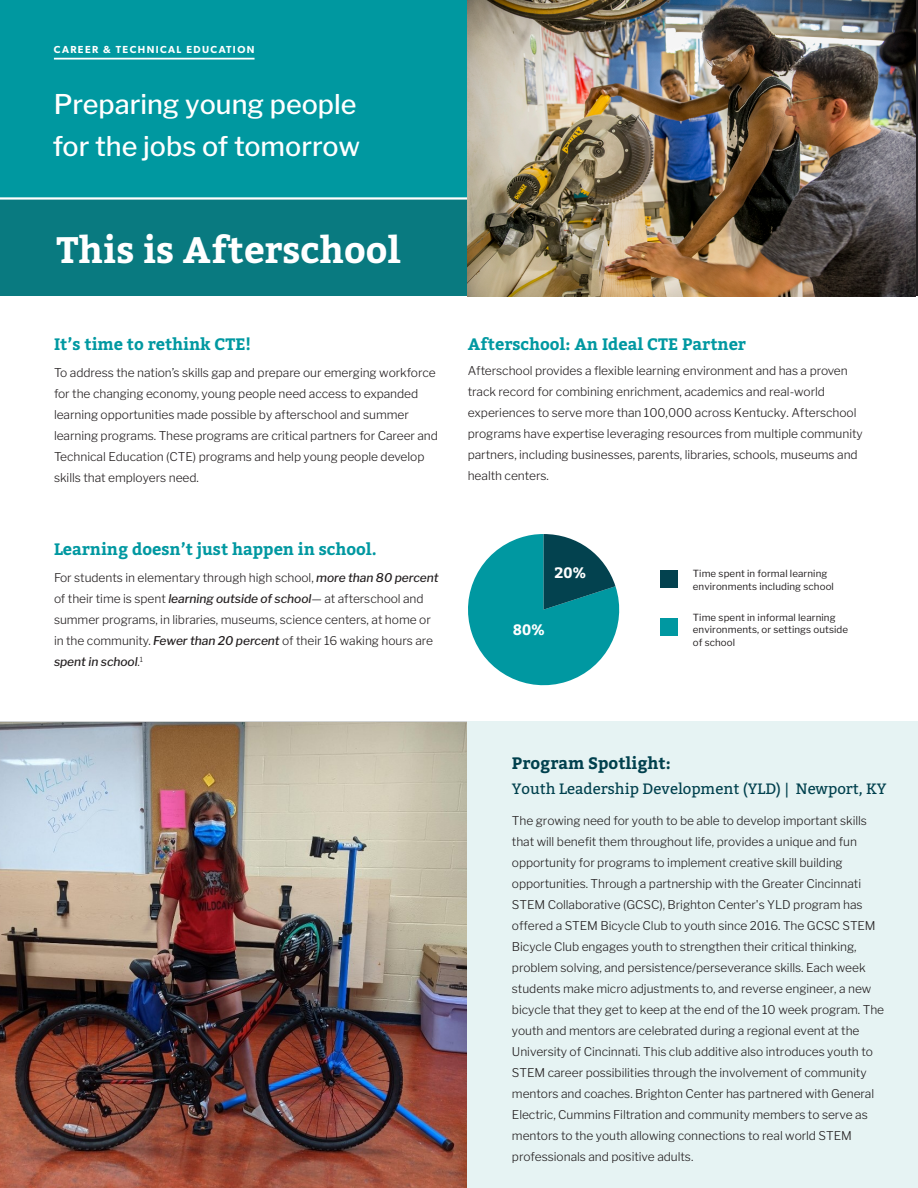
<style>
.page{position:relative;width:918px;height:1188px;background:#fff}
.page>*{position:absolute;margin:0;border:0;box-sizing:border-box;transform-origin:0 0}
.t1{font:700 36.75px "Bitter";color:#fff}
.BODY{font:500 27px/42px "Libre Franklin";color:#fff}
.body{font:700 16.5px "Bitter";color:#0098a1}
.body-2{font:700 16.5px "Bitter";color:#00404d}
.body-3{font:15px "Bitter";color:#00404d}
.BODY-2{font:700 15px "Bitter";color:#fff}
.body-4{font:300 12px/21px "Libre Franklin";letter-spacing:-.005em;color:#231f20}
.underline{font:600 10.2px "Gibson";letter-spacing:.14em;color:#fff}
.Subhead{font:9.75px/12.5px "Libre Franklin";letter-spacing:.01em;color:#231f20}
.s1{font-weight:500;font-style:italic}
</style>
<div class="page">
<div style="left:0;top:0;width:477px;height:250px;background:#0098a0"></div>
<div style="left:0;top:200px;width:468px;height:96px;background:#097a80"></div>
<hr style="left:0;top:197px;width:468px;height:3px;background:#fff">
<img style="left:467px;top:0;width:448px;height:296px">
<div style="left:660px;top:570px;width:17px;height:18px;background:#03424f"></div>
<div style="left:660px;top:618px;width:17px;height:18px;background:#0098a1"></div>
<svg style="left:468px;top:534px;width:152px;height:152px"></svg>
<div style="left:468px;top:722px;width:450px;height:466px;background:#e6f3f3"></div>
<hr style="left:54px;top:58px;width:201px;height:2px;background:#fff">
<img style="left:0;top:723px;width:467px;height:465px">
<p class="underline" style="left:54px;top:44px;width:202px">CAREER &amp; TECHNICAL EDUCATION</p>
<p class="BODY" style="left:53px;top:83px;width:309px">Preparing young people for the jobs of tomorrow</p>
<p class="t1" style="left:57px;top:228px;width:346px">This is Afterschool</p>
<p class="body" style="left:54px;top:335px;width:199px">It’s time to rethink CTE!</p>
<p class="body-4" style="left:54px;top:363px;width:386px">To address the nation’s skills gap and prepare our emerging workforce for the changing economy, young people need access to expanded learning opportunities made possible by afterschool and summer learning programs. These programs are critical partners for Career and Technical Education (CTE) programs and help young people develop skills that employers need.</p>
<p class="body" style="left:468px;top:335px;width:280px">Afterschool: An Ideal CTE Partner</p>
<p class="body-4" style="left:468px;top:360px;width:397px">Afterschool provides a flexible learning environment and has a proven track record for combining enrichment, academics and real-world experiences to serve more than 100,000 across Kentucky. Afterschool programs have expertise leveraging resources from multiple community partners, including businesses, parents, libraries, schools, museums and health centers.</p>
<p class="body" style="left:54px;top:540px;width:324px">Learning doesn’t just happen in school.</p>
<p class="body-4" style="left:54px;top:568px;width:386px">For students in elementary through high school, <span class="s1">more than 80 percent </span>of their time is spent <span class="s1">learning outside of school</span>— at afterschool and summer programs, in libraries, museums, science centers, at home or in the community. <span class="s1">Fewer than 20 percent</span> of their 16 waking hours are <span class="s1">spent in school</span>.<sup>1</sup></p>
<p class="Subhead" style="left:693px;top:568px;width:143px">Time spent in formal learning environments including school</p>
<p class="BODY-2" style="left:554px;top:564px;width:34px">20%</p>
<p class="Subhead" style="left:693px;top:611px;width:157px">Time spent in informal learning environments, or settings outside of school</p>
<p class="BODY-2" style="left:513px;top:621px;width:34px">80%</p>
<p class="body-2" style="left:512px;top:753px;width:160px">Program Spotlight:</p>
<p class="body-3" style="left:512px;top:779px;width:376px">Youth Leadership Development (YLD) | Newport, KY</p>
<p class="body-4" style="left:512px;top:810px;width:374px">The growing need for youth to be able to develop important skills that will benefit them throughout life, provides a unique and fun opportunity for programs to implement creative skill building opportunities. Through a partnership with the Greater Cincinnati STEM Collaborative (GCSC), Brighton Center's YLD program has offered a STEM Bicycle Club to youth since 2016. The GCSC STEM Bicycle Club engages youth to strengthen their critical thinking, problem solving, and persistence/perseverance skills. Each week students make micro adjustments to, and reverse engineer, a new bicycle that they get to keep at the end of the 10 week program. The youth and mentors are celebrated during a regional event at the University of Cincinnati. This club additive also introduces youth to STEM career possibilities through the involvement of community mentors and coaches. Brighton Center has partnered with General Electric, Cummins Filtration and community members to serve as mentors to the youth allowing connections to real world STEM professionals and positive adults.</p>
</div>
